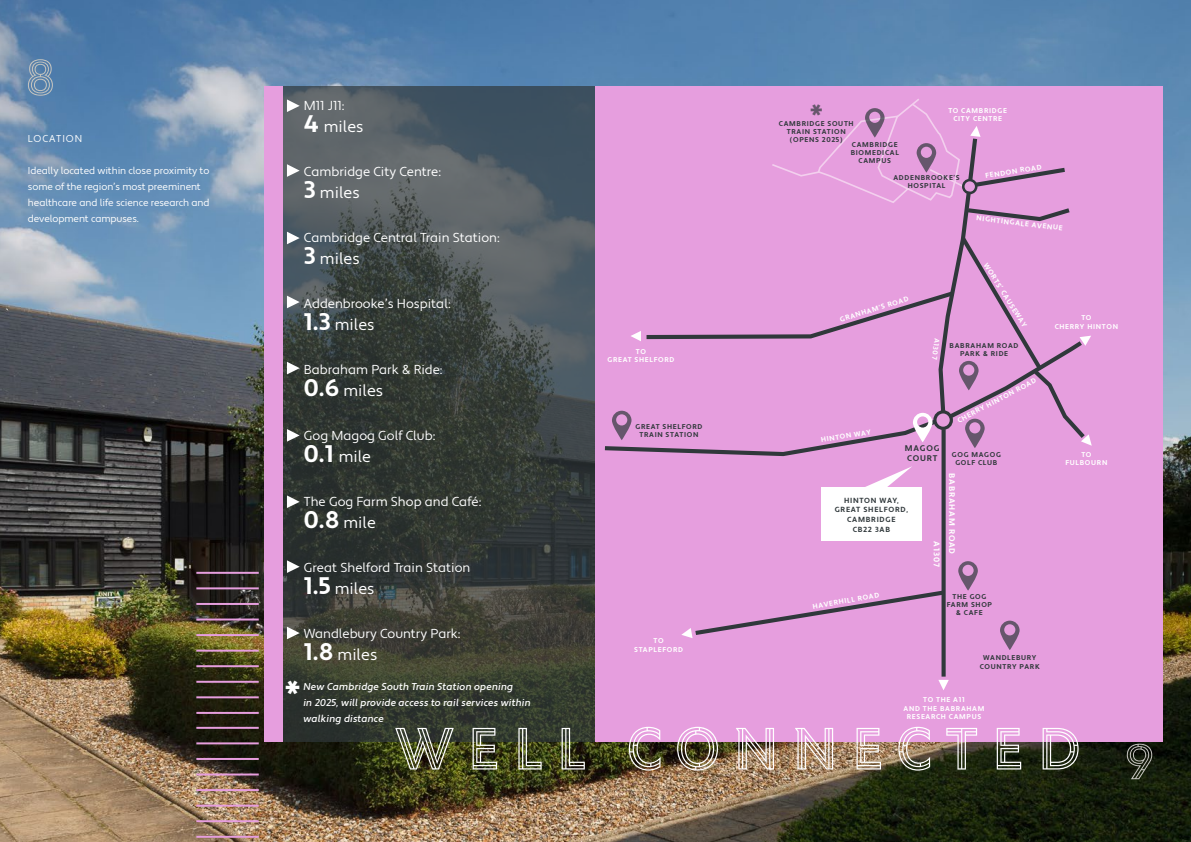
<style>
.page{position:relative;width:1191px;height:842px;background:#fff}
.page>*{position:absolute;margin:0;border:0;box-sizing:border-box;transform-origin:0 0}
.t1{font:61px "Ysans Std Mondrian";letter-spacing:.2em;color:#fff}
.t2{font:50.8px "Ysans Std Mondrian";color:#c6c5c0}
.t3{font:700 30px "Apertura";color:#fff}
.t4{font:700 24.8px "Apertura";color:#30383b}
.t5{font:16px "Apertura";color:#fff}
.t6{font:13px "Apertura";color:#fff}
.t7{font:10px/16px "Apertura";letter-spacing:-.01em;color:#fff}
.t8{font:10px/16px "Apertura Medium Obliq";color:#fff}
.t9{font:10px "Apertura";letter-spacing:.1em;color:#fff}
.t10{font:700 8.2px "Apertura";letter-spacing:.1em;color:#fff}
.t11{font:700 8.2px/9.9px "Apertura";letter-spacing:.1em;color:#30383b}
.t12{font:700 7.4px/9.9px "Apertura";letter-spacing:.1em;color:#30383b;text-align:center}
.t13{font:700 7px/8.2px "Apertura";letter-spacing:.1em;color:#fff;text-align:center}
.t14{font:700 7px/8.2px "Apertura";letter-spacing:.1em;color:#30383b;text-align:center}
.s1{font-weight:700;font-size:24px}
</style>
<div class="page">
<img style="left:0;top:0;width:1191px;height:842px">
<svg style="left:283px;top:86px;width:312px;height:655px;background:#3f4745"></svg>
<svg style="left:287px;top:164px;width:13px;height:13px"></svg>
<svg style="left:287px;top:99px;width:13px;height:13px"></svg>
<svg style="left:287px;top:232px;width:13px;height:12px"></svg>
<svg style="left:287px;top:296px;width:13px;height:12px"></svg>
<svg style="left:287px;top:362px;width:13px;height:12px"></svg>
<svg style="left:287px;top:429px;width:13px;height:13px"></svg>
<svg style="left:287px;top:495px;width:13px;height:13px"></svg>
<svg style="left:287px;top:560px;width:13px;height:13px"></svg>
<svg style="left:287px;top:627px;width:13px;height:12px"></svg>
<hr style="left:196px;top:727px;width:63px;height:2px;background:#e69ede">
<hr style="left:196px;top:572px;width:63px;height:2px;background:#e69ede">
<hr style="left:196px;top:742px;width:63px;height:2px;background:#e69ede">
<hr style="left:196px;top:587px;width:63px;height:2px;background:#e69ede">
<hr style="left:196px;top:758px;width:63px;height:2px;background:#e69ede">
<hr style="left:196px;top:603px;width:63px;height:2px;background:#e69ede">
<hr style="left:196px;top:773px;width:63px;height:2px;background:#e69ede">
<hr style="left:196px;top:618px;width:63px;height:2px;background:#e69ede">
<hr style="left:196px;top:789px;width:63px;height:2px;background:#e69ede">
<hr style="left:196px;top:634px;width:63px;height:2px;background:#e69ede">
<hr style="left:196px;top:805px;width:63px;height:2px;background:#e69ede">
<hr style="left:196px;top:650px;width:63px;height:2px;background:#e69ede">
<hr style="left:196px;top:820px;width:63px;height:2px;background:#e69ede">
<hr style="left:196px;top:665px;width:63px;height:2px;background:#e69ede">
<hr style="left:196px;top:836px;width:63px;height:2px;background:#e69ede">
<hr style="left:196px;top:681px;width:63px;height:2px;background:#e69ede">
<hr style="left:196px;top:696px;width:63px;height:2px;background:#e69ede">
<hr style="left:196px;top:712px;width:63px;height:2px;background:#e69ede">
<div style="left:264px;top:86px;width:19px;height:655px;background:#e69ede"></div>
<div style="left:595px;top:86px;width:567px;height:655px;background:#e69ede"></div>
<svg style="left:941px;top:458px;width:4px;height:219px"></svg>
<svg style="left:938px;top:680px;width:10px;height:10px"></svg>
<svg style="left:681px;top:588px;width:265px;height:50px"></svg>
<svg style="left:958px;top:561px;width:19px;height:30px"></svg>
<svg style="left:1000px;top:621px;width:19px;height:29px"></svg>
<div style="left:821px;top:487px;width:100px;height:54px;background:#fff"></div>
<svg style="left:865px;top:466px;width:47px;height:21px"></svg>
<svg style="left:604px;top:99px;width:487px;height:359px"></svg>
<div style="left:962px;top:179px;width:15px;height:15px;border:3px solid #30383b;border-radius:50%"></div>
<h2 class="t2" style="left:26px;top:52px;width:31px">8</h2>
<h3 class="t9" style="left:28px;top:133px;width:56px">LOCATION</h3>
<h3 class="t7" style="left:28px;top:163px;width:183px">Ideally located within close proximity to some of the region’s most preeminent healthcare and life science research and development campuses.</h3>
<h3 class="t6" style="left:304px;top:97px;width:42px">M11 J11:</h3>
<h3 class="t5" style="left:304px;top:116px;width:61px"><span class="s1">4</span> miles</h3>
<h3 class="t6" style="left:304px;top:163px;width:139px">Cambridge City Centre:</h3>
<h3 class="t5" style="left:304px;top:182px;width:57px"><span class="s1">3</span> miles</h3>
<h3 class="t6" style="left:304px;top:229px;width:197px">Cambridge Central Train Station:</h3>
<h3 class="t5" style="left:304px;top:248px;width:57px"><span class="s1">3</span> miles</h3>
<h3 class="t6" style="left:304px;top:295px;width:148px">Addenbrooke’s Hospital:</h3>
<h3 class="t5" style="left:304px;top:314px;width:72px"><span class="s1">1.3</span> miles</h3>
<h3 class="t6" style="left:304px;top:361px;width:140px">Babraham Park &amp; Ride:</h3>
<h3 class="t5" style="left:304px;top:380px;width:81px"><span class="s1">0.6</span> miles</h3>
<h3 class="t6" style="left:304px;top:427px;width:133px">Gog Magog Golf Club:</h3>
<h3 class="t5" style="left:304px;top:446px;width:69px"><span class="s1">0.1</span> mile</h3>
<h3 class="t6" style="left:304px;top:493px;width:179px">The Gog Farm Shop and Café:</h3>
<h3 class="t5" style="left:304px;top:512px;width:74px"><span class="s1">0.8</span> mile</h3>
<h3 class="t6" style="left:304px;top:559px;width:168px">Great Shelford Train Station</h3>
<h3 class="t5" style="left:304px;top:578px;width:72px"><span class="s1">1.5</span> miles</h3>
<h3 class="t6" style="left:304px;top:625px;width:158px">Wandlebury Country Park:</h3>
<h3 class="t5" style="left:304px;top:644px;width:75px"><span class="s1">1.8</span> miles</h3>
<h3 class="t8" style="left:303px;top:679px;width:229px">New Cambridge South Train Station opening<br>in 2025, will provide access to rail services within walking distance</h3>
<h3 class="t3" style="left:286px;top:668px;width:15px">*</h3>
<p class="t13" style="left:607px;top:348px;width:69px">TO<br>GREAT SHELFORD</p>
<p class="t14" style="left:635px;top:423px;width:69px">GREAT SHELFORD<br>TRAIN STATION</p>
<p class="t13" style="left:634px;top:637px;width:51px">TO<br>STAPLEFORD</p>
<h3 class="t4" style="left:810px;top:94px;width:13px">*</h3>
<p class="t13" style="left:948px;top:107px;width:60px">TO CAMBRIDGE<br>CITY CENTRE</p>
<p class="t14" style="left:779px;top:119px;width:76px">CAMBRIDGE SOUTH<br>TRAIN STATION (OPENS 2025)</p>
<p class="t14" style="left:850px;top:140px;width:50px">CAMBRIDGE<br>BIOMEDICAL<br>CAMPUS</p>
<p class="t13" style="left:984px;top:172px;width:58px;rotate:-9deg">FENDON ROAD</p>
<p class="t13" style="left:977px;top:214px;width:88px;rotate:7deg">NIGHTINGALE AVENUE</p>
<p class="t14" style="left:893px;top:173px;width:68px">ADDENBROOKE’S<br>HOSPITAL</p>
<p class="t13" style="left:839px;top:316px;width:73px;rotate:-17deg">GRANHAM’S ROAD</p>
<p class="t13" style="left:941px;top:338px;width:23px;rotate:97deg">A1307</p>
<p class="t13" style="left:820px;top:436px;width:52px;rotate:-10deg">HINTON WAY</p>
<p class="t11" style="left:905px;top:444px;width:36px">MAGOG<br>COURT</p>
<p class="t12" style="left:834px;top:495px;width:75px">HINTON WAY,<br>GREAT SHELFORD,<br>CAMBRIDGE<br>CB22 3AB</p>
<p class="t10" style="left:941px;top:541px;width:27px;rotate:90deg">A1307</p>
<p class="t13" style="left:989px;top:262px;width:75px;rotate:58deg">WORTS’ CAUSEWAY</p>
<p class="t14" style="left:949px;top:342px;width:70px">BABRAHAM ROAD<br>PARK &amp; RIDE</p>
<p class="t13" style="left:956px;top:417px;width:89px;rotate:-28deg">CHERRY HINTON ROAD</p>
<p class="t14" style="left:951px;top:450px;width:51px">GOG MAGOG<br>GOLF CLUB</p>
<p class="t10" style="left:957px;top:473px;width:83px;rotate:90deg">BABRAHAM ROAD</p>
<p class="t13" style="left:812px;top:603px;width:69px;rotate:-10deg">HAVERHILL ROAD</p>
<p class="t14" style="left:946px;top:593px;width:47px">THE GOG<br>FARM SHOP &amp; CAFE</p>
<p class="t13" style="left:1054px;top:314px;width:65px">TO<br>CHERRY HINTON</p>
<p class="t13" style="left:1065px;top:450px;width:44px">TO<br>FULBOURN</p>
<p class="t14" style="left:979px;top:654px;width:61px">WANDLEBURY<br>COUNTRY PARK</p>
<p class="t13" style="left:903px;top:696px;width:82px">TO THE A11<br>AND THE BABRAHAM<br>RESEARCH CAMPUS</p>
<h1 class="t1" style="left:394px;top:718px;width:688px">WELL CONNECTED</h1>
<h2 class="t2" style="left:1125px;top:737px;width:31px">9</h2>
</div>
